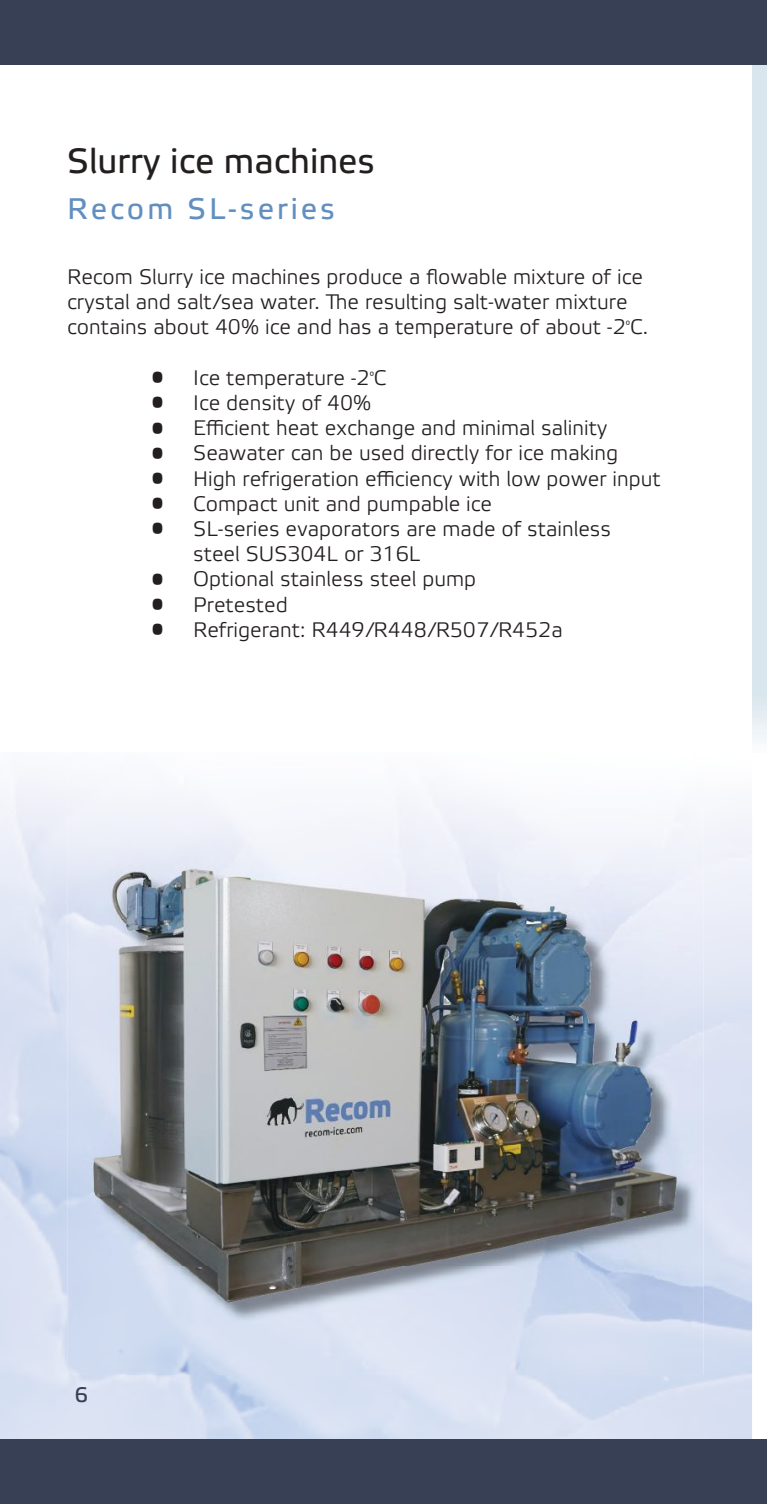
<style>
.page{position:relative;width:767px;height:1504px;background:#fff}
.page>*{position:absolute;margin:0;border:0;box-sizing:border-box;transform-origin:0 0}
.t1{font:35px "Etelka Text Pro";color:#241f1f}
.t2{font:29.75px "Etelka Text Pro";letter-spacing:.1em;color:#628fc0}
.t3{font:21px/25.2px "Etelka Light Pro";color:#241f1f}
.t4{font:21px "Etelka Text Pro";color:#374054}
</style>
<div class="page">
<img style="left:703px;top:814px;width:49px;height:533px">
<div style="left:752px;top:0;width:14px;height:752px;background:#dae6ed"></div>
<div style="left:0;top:0;width:766px;height:64px;background:#374054"></div>
<div style="left:0;top:1439px;width:766px;height:64px;background:#374054"></div>
<img style="left:67px;top:885px;width:57px;height:489px">
<img style="left:95px;top:871px;width:602px;height:451px">
<h1 class="t1" style="left:67px;top:142px;width:309px">Slurry ice machines</h1>
<h2 class="t2" style="left:67px;top:192px;width:269px">Recom SL-series</h2>
<p class="t3" style="left:67px;top:265px;width:582px">Recom Slurry ice machines produce a flowable mixture of ice crystal and salt/sea water. The resulting salt-water mixture contains about 40% ice and has a temperature of about -2<sup>°</sup>C.</p>
<p class="t3" style="left:193px;top:366px;width:469px">Ice temperature -2<sup>°</sup>C<br>Ice density of 40%<br>Efficient heat exchange and minimal salinity<br>Seawater can be used directly for ice making<br>High refrigeration efficiency with low power input<br>Compact unit and pumpable ice<br>SL-series evaporators are made of stainless steel SUS304L or 316L<br>Optional stainless steel pump<br>Pretested<br>Refrigerant: R449/R448/R507/R452a</p>
<p class="t3" style="left:151px;top:365px;width:14px;text-align:justify">• • • • • • •</p>
<p class="t3" style="left:151px;top:567px;width:14px;text-align:justify">• • •</p>
<p class="t4" style="left:75px;top:1383px;width:15px">6</p>
</div>
